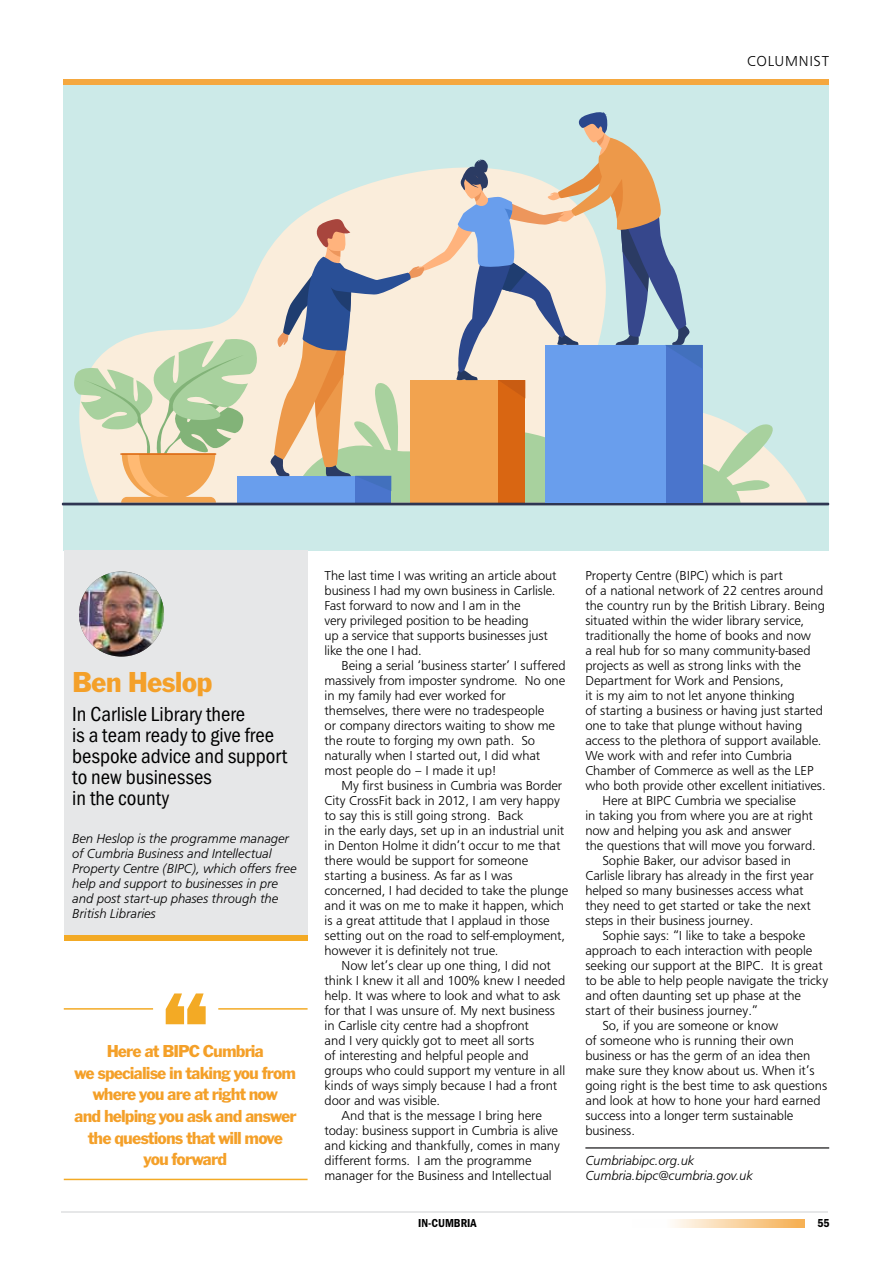
<style>
.page{position:relative;width:893px;height:1263px;background:#fff}
.page>*{position:absolute;margin:0;border:0;box-sizing:border-box;transform-origin:0 0}
.t1{font:30px "Franklin Original Pro";letter-spacing:-.03em;color:#f4a029}
.t2{font:21px/21px "Franklin Gothic Pro Cd";color:#000}
.t3{font:18px/21.6px "Franklin Original Pro";letter-spacing:-.05em;color:#f4a029;text-align:center}
.t4{font:300 15px "Front Page Pro";letter-spacing:.05em;color:#000}
.t5{font:300 13.5px/15px "Front Page Pro";letter-spacing:-.005em;color:#000}
.t6{font:italic 300 13.5px/15px "Front Page Pro";letter-spacing:-.005em;color:#000}
.t7{font:600 12px "Franklin Gothic Pro Cd";color:#000}
</style>
<div class="page">
<svg style="left:673px;top:1219px;width:132px;height:9px"></svg>
<hr style="left:61px;top:1211px;width:766px;height:2px;background:#e6e7e8">
<div style="left:64px;top:79px;width:765px;height:6px;background:#f5a83f"></div>
<div style="left:64px;top:85px;width:765px;height:465px;background:#cceae8"></div>
<div style="left:64px;top:550px;width:244px;height:391px;background:#e6e7e8"></div>
<hr style="left:585px;top:1147px;width:244px;height:2px;background:#414042">
<img style="left:79px;top:571px;width:85px;height:85px;border-radius:43px">
<hr style="left:64px;top:1008px;width:89px;height:2px;background:#f3aa25">
<hr style="left:64px;top:1179px;width:244px;height:1px;background:#f3aa25">
<hr style="left:218px;top:1008px;width:90px;height:2px;background:#f3aa25">
<svg style="left:166px;top:993px;width:40px;height:31px"></svg>
<div style="left:64px;top:935px;width:244px;height:6px;background:#f3aa25"></div>
<svg style="left:61px;top:126px;width:748px;height:379px"></svg>
<svg style="left:391px;top:379px;width:395px;height:124px"></svg>
<div style="left:274px;top:476px;width:117px;height:27px;background:#4a75cc"></div>
<div style="left:237px;top:476px;width:118px;height:27px;background:#699eed"></div>
<div style="left:438px;top:380px;width:87px;height:123px;background:#d96612"></div>
<div style="left:411px;top:380px;width:87px;height:123px;background:#f2a34f"></div>
<svg style="left:72px;top:335px;width:188px;height:168px;background:#d4d6b5"></svg>
<hr style="left:120px;top:453px;width:96px;height:2px;background:#d96612">
<hr style="left:62px;top:503px;width:767px;height:2px;background:#2e3652">
<div style="left:582px;top:345px;width:120px;height:158px;background:#4a75cc"></div>
<div style="left:545px;top:345px;width:120px;height:158px;background:#699eed"></div>
<svg style="left:270px;top:112px;width:432px;height:379px"></svg>
<p class="t4" style="left:747px;top:50px;width:83px">COLUMNIST</p>
<h1 class="t1" style="left:72px;top:664px;width:142px">Ben Heslop</h1>
<h2 class="t2" style="left:72px;top:703px;width:216px">In Carlisle Library there<br>is a team ready to give free bespoke advice and support to new businesses<br>in the county</h2>
<p class="t6" style="left:72px;top:830px;width:226px">Ben Heslop is the programme manager of Cumbria Business and Intellectual Property Centre (BIPC), which offers free help and support to businesses in pre and post start-up phases through the British Libraries</p>
<h3 class="t3" style="left:74px;top:1041px;width:224px">Here at BIPC Cumbria<br>we specialise in taking you from where you are at right now<br>and helping you ask and answer the questions that will move you forward</h3>
<p class="t5" style="left:325px;top:567px;width:234px">The last time I was writing an article about business I had my own business in Carlisle.<br>Fast forward to now and I am in the<br>very privileged position to be heading<br>up a service that supports businesses just like the one I had.</p>
<p class="t5" style="left:325px;top:657px;width:243px;text-indent:17px">Being a serial ‘business starter’ I suffered massively from imposter syndrome. No one in my family had ever worked for themselves, there were no tradespeople<br>or company directors waiting to show me the route to forging my own path. So naturally when I started out, I did what most people do – I made it up!</p>
<p class="t5" style="left:325px;top:777px;width:245px;text-indent:17px">My first business in Cumbria was Border City CrossFit back in 2012, I am very happy to say this is still going strong. Back<br>in the early days, set up in an industrial unit in Denton Holme it didn’t occur to me that there would be support for someone starting a business. As far as I was concerned, I had decided to take the plunge and it was on me to make it happen, which is a great attitude that I applaud in those setting out on the road to self-employment, however it is definitely not true.</p>
<p class="t5" style="left:342px;top:957px;width:211px">Now let’s clear up one thing, I did not</p>
<p class="t5" style="left:325px;top:972px;width:242px">think I knew it all and 100% knew I needed</p>
<p class="t5" style="left:325px;top:987px;width:238px">help. It was where to look and what to ask</p>
<p class="t5" style="left:325px;top:1002px;width:232px">for that I was unsure of. My next business</p>
<p class="t5" style="left:325px;top:1017px;width:206px">in Carlisle city centre had a shopfront</p>
<p class="t5" style="left:325px;top:1032px;width:211px">and I very quickly got to meet all sorts</p>
<p class="t5" style="left:325px;top:1047px;width:206px">of interesting and helpful people and</p>
<p class="t5" style="left:325px;top:1062px;width:242px">groups who could support my venture in all</p>
<p class="t5" style="left:325px;top:1077px;width:234px">kinds of ways simply because I had a front</p>
<p class="t5" style="left:325px;top:1092px;width:117px">door and was visible.</p>
<p class="t5" style="left:342px;top:1107px;width:202px">And that is the message I bring here</p>
<p class="t5" style="left:325px;top:1122px;width:235px">today: business support in Cumbria is alive</p>
<p class="t5" style="left:325px;top:1137px;width:237px">and kicking and thankfully, comes in many</p>
<p class="t5" style="left:325px;top:1152px;width:209px">different forms. I am the programme</p>
<p class="t5" style="left:325px;top:1167px;width:229px">manager for the Business and Intellectual</p>
<p class="t5" style="left:585px;top:567px;width:199px">Property Centre (BIPC) which is part</p>
<p class="t5" style="left:585px;top:582px;width:239px">of a national network of 22 centres around</p>
<p class="t5" style="left:585px;top:597px;width:241px">the country run by the British Library. Being</p>
<p class="t5" style="left:585px;top:612px;width:220px">situated within the wider library service,</p>
<p class="t5" style="left:585px;top:627px;width:227px">traditionally the home of books and now</p>
<p class="t5" style="left:585px;top:642px;width:227px">a real hub for so many community-based</p>
<p class="t5" style="left:585px;top:657px;width:217px">projects as well as strong links with the</p>
<p class="t5" style="left:585px;top:672px;width:200px">Department for Work and Pensions,</p>
<p class="t5" style="left:585px;top:687px;width:211px">it is my aim to not let anyone thinking</p>
<p class="t5" style="left:585px;top:702px;width:239px">of starting a business or having just started</p>
<p class="t5" style="left:585px;top:717px;width:218px">one to take that plunge without having</p>
<p class="t5" style="left:585px;top:732px;width:238px">access to the plethora of support available.</p>
<p class="t5" style="left:585px;top:747px;width:208px">We work with and refer into Cumbria</p>
<p class="t5" style="left:585px;top:762px;width:230px">Chamber of Commerce as well as the LEP</p>
<p class="t5" style="left:585px;top:777px;width:242px">who both provide other excellent initiatives.</p>
<p class="t5" style="left:602px;top:792px;width:195px">Here at BIPC Cumbria we specialise</p>
<p class="t5" style="left:585px;top:807px;width:229px">in taking you from where you are at right</p>
<p class="t5" style="left:585px;top:822px;width:208px">now and helping you ask and answer</p>
<p class="t5" style="left:585px;top:837px;width:232px">the questions that will move you forward.</p>
<p class="t5" style="left:602px;top:852px;width:190px">Sophie Baker, our advisor based in</p>
<p class="t5" style="left:585px;top:867px;width:230px">Carlisle library has already in the first year</p>
<p class="t5" style="left:585px;top:882px;width:220px">helped so many businesses access what</p>
<p class="t5" style="left:585px;top:897px;width:227px">they need to get started or take the next</p>
<p class="t5" style="left:585px;top:912px;width:169px">steps in their business journey.</p>
<p class="t5" style="left:602px;top:927px;width:204px">Sophie says: “I like to take a bespoke</p>
<p class="t5" style="left:585px;top:942px;width:229px">approach to each interaction with people</p>
<p class="t5" style="left:585px;top:957px;width:239px">seeking our support at the BIPC. It is great</p>
<p class="t5" style="left:585px;top:972px;width:244px">to be able to help people navigate the tricky</p>
<p class="t5" style="left:585px;top:987px;width:217px">and often daunting set up phase at the</p>
<p class="t5" style="left:585px;top:1002px;width:174px">start of their business journey.”</p>
<p class="t5" style="left:602px;top:1017px;width:177px">So, if you are someone or know</p>
<p class="t5" style="left:585px;top:1032px;width:210px">of someone who is running their own</p>
<p class="t5" style="left:585px;top:1047px;width:226px">business or has the germ of an idea then</p>
<p class="t5" style="left:585px;top:1062px;width:231px">make sure they know about us. When it’s</p>
<p class="t5" style="left:585px;top:1077px;width:243px">going right is the best time to ask questions</p>
<p class="t5" style="left:585px;top:1092px;width:237px">and look at how to hone your hard earned</p>
<p class="t5" style="left:585px;top:1107px;width:210px">success into a longer term sustainable</p>
<p class="t5" style="left:585px;top:1122px;width:51px">business.</p>
<p class="t6" style="left:585px;top:1152px;width:169px">Cumbriabipc.org.uk<br>Cumbria.bipc@cumbria.gov.uk</p>
<p class="t7" style="left:418px;top:1216px;width:60px">IN-CUMBRIA</p>
<p class="t7" style="left:817px;top:1216px;width:14px">55</p>
</div>
